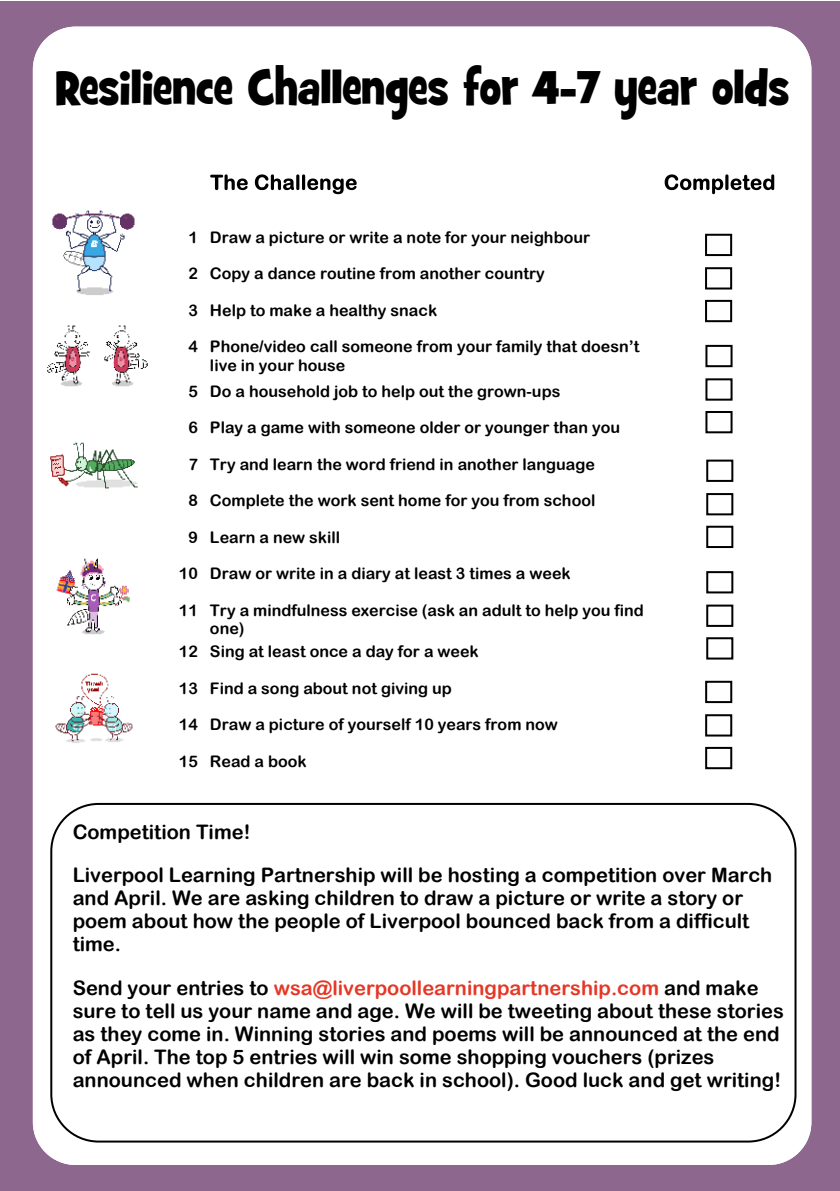
<style>
.page{position:relative;width:840px;height:1191px;background:#fff}
.page>*{position:absolute;margin:0;border:0;box-sizing:border-box;transform-origin:0 0}
.t1{font:48px "Grilled Cheese BTN";color:#000;scale:.88 1}
.t2{font:20px/23.2px "Arial Rounded MT Bold";color:#000}
.t3{font:16px/18.6px "Arial Rounded MT Bold";color:#000}
.s1{color:#e63726}
</style>
<div class="page">
<div style="left:0;top:1px;width:839px;height:1190px;background:#8d678d"></div>
<div style="left:33px;top:27px;width:777px;height:1138px;background:#fff;border-radius:43px"></div>
<svg style="left:210px;top:174px;width:37px;height:16px"></svg>
<svg style="left:255px;top:174px;width:101px;height:20px"></svg>
<svg style="left:664px;top:174px;width:109px;height:20px"></svg>
<div style="left:704px;top:234px;width:27px;height:22px;background:#fff;border:2px solid #000"></div>
<div style="left:704px;top:267px;width:27px;height:22px;background:#fff;border:2px solid #000"></div>
<div style="left:704px;top:300px;width:27px;height:22px;background:#fff;border:2px solid #000"></div>
<img style="left:52px;top:210px;width:83px;height:85px">
<img style="left:56px;top:558px;width:74px;height:76px">
<img style="left:47px;top:325px;width:101px;height:62px">
<img style="left:50px;top:442px;width:88px;height:47px">
<img style="left:55px;top:673px;width:78px;height:70px">
<div style="left:705px;top:345px;width:27px;height:22px;background:#fff;border:2px solid #000"></div>
<div style="left:705px;top:378px;width:27px;height:23px;background:#fff;border:2px solid #000"></div>
<div style="left:705px;top:411px;width:27px;height:22px;background:#fff;border:2px solid #000"></div>
<div style="left:705px;top:459px;width:28px;height:23px;background:#fff;border:2px solid #000"></div>
<div style="left:705px;top:493px;width:28px;height:22px;background:#fff;border:2px solid #000"></div>
<div style="left:705px;top:526px;width:28px;height:22px;background:#fff;border:2px solid #000"></div>
<div style="left:705px;top:571px;width:28px;height:22px;background:#fff;border:2px solid #000"></div>
<div style="left:705px;top:604px;width:28px;height:23px;background:#fff;border:2px solid #000"></div>
<div style="left:705px;top:637px;width:28px;height:22px;background:#fff;border:2px solid #000"></div>
<div style="left:704px;top:681px;width:27px;height:22px;background:#fff;border:2px solid #000"></div>
<div style="left:704px;top:714px;width:27px;height:22px;background:#fff;border:2px solid #000"></div>
<div style="left:704px;top:747px;width:27px;height:22px;background:#fff;border:2px solid #000"></div>
<div style="left:50px;top:803px;width:746px;height:339px;border:2px solid #000;border-radius:47px"></div>
<h1 class="t1" style="left:56px;top:56px;width:834px">Resilience Challenges for 4-7 year olds</h1>
<p class="t3" style="left:188px;top:229px;width:403px">1 Draw a picture or write a note for your neighbour</p>
<p class="t3" style="left:188px;top:266px;width:357px">2 Copy a dance routine from another country</p>
<p class="t3" style="left:188px;top:302px;width:250px">3 Help to make a healthy snack</p>
<p class="t3" style="left:210px;top:339px;width:430px;text-indent:-22px">4 Phone/video call someone from your family that doesn’t live in your house</p>
<p class="t3" style="left:188px;top:383px;width:373px">5 Do a household job to help out the grown-ups</p>
<p class="t3" style="left:188px;top:420px;width:433px">6 Play a game with someone older or younger than you</p>
<p class="t3" style="left:188px;top:456px;width:407px">7 Try and learn the word friend in another language</p>
<p class="t3" style="left:188px;top:493px;width:408px">8 Complete the work sent home for you from school</p>
<p class="t3" style="left:188px;top:529px;width:153px">9 Learn a new skill</p>
<p class="t3" style="left:179px;top:566px;width:393px">10 Draw or write in a diary at least 3 times a week</p>
<p class="t3" style="left:210px;top:602px;width:435px;text-indent:-31px">11 Try a mindfulness exercise (ask an adult to help you find one)</p>
<p class="t3" style="left:179px;top:644px;width:301px">12 Sing at least once a day for a week</p>
<p class="t3" style="left:179px;top:680px;width:274px">13 Find a song about not giving up</p>
<p class="t3" style="left:179px;top:717px;width:380px">14 Draw a picture of yourself 10 years from now</p>
<p class="t3" style="left:179px;top:753px;width:129px">15 Read a book</p>
<p class="t2" style="left:73px;top:812px;width:700px;line-height:43.2px">Competition Time!<br>Liverpool Learning Partnership will be hosting a competition over March</p>
<p class="t2" style="left:73px;top:888px;width:677px">and April. We are asking children to draw a picture or write a story or poem about how the people of Liverpool bounced back from a difficult time.</p>
<p class="t2" style="left:73px;top:977px;width:712px">Send your entries to <span class="s1">wsa@liverpoollearningpartnership.com</span> and make sure to tell us your name and age. We will be tweeting about these stories as they come in. Winning stories and poems will be announced at the end of April. The top 5 entries will win some shopping vouchers (prizes announced when children are back in school). Good luck and get writing!</p>
</div>
